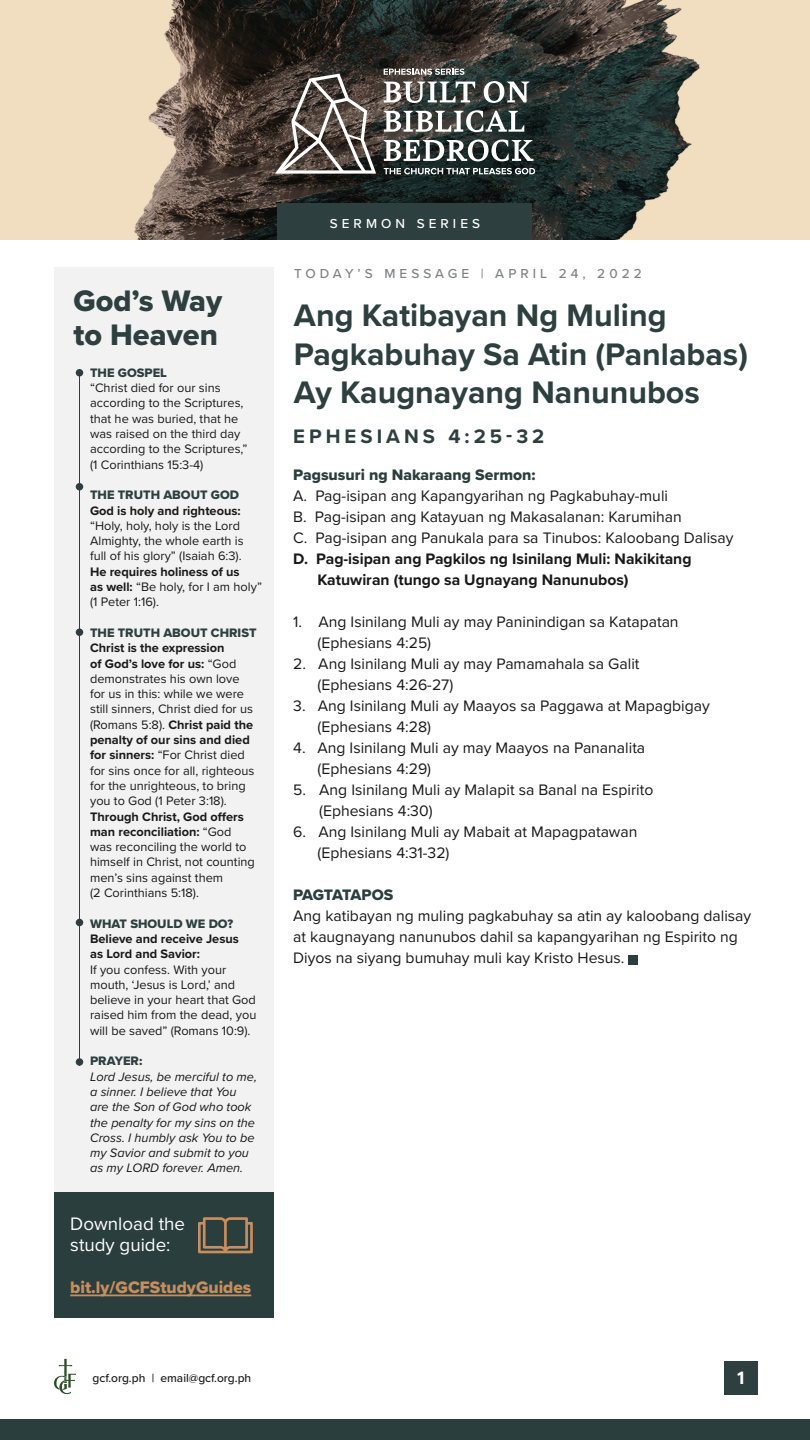
<style>
.page{position:relative;width:810px;height:1440px;background:#fff}
.page>*{position:absolute;margin:0;border:0;box-sizing:border-box;transform-origin:0 0}
.t1{font:700 32.25px "Proxima Nova";color:#2d3f3f}
.t2{font:30.75px "Proxima Nova Extrabld";color:#2d3f3f}
.t3{font:700 20.25px "Proxima Nova";letter-spacing:.2em;color:#2d3f3f}
.t4{font:18.75px "Proxima Nova";color:#fff}
.t5{font:700 18px "Metropolis";color:#fff}
.t6{font:17.25px "Proxima Nova Extrabld";color:#c98e5e}
.t7{font:15.75px/21px "Proxima Nova";color:#1a191a}
.t8{font:700 15.75px/21px "Proxima Nova";color:#1a191a}
.t9{font:15.75px "Proxima Nova Extrabld";color:#2b3e3e}
.t10{font:15.75px "Proxima Nova Extrabld";letter-spacing:-.03em;color:#2b3e3e}
.t11{font:500 13.5px "Proxima Nova";letter-spacing:.3em;color:#808285}
.t12{font:500 13.5px "Proxima Nova";letter-spacing:.3em;color:#fff}
.t13{font:12.75px/15.3px "Proxima Nova";color:#1a191a}
.t14{font:italic 12.75px/15.3px "Proxima Nova";color:#1a191a}
.t15{font:700 12.75px/15.3px "Proxima Nova";color:#1a191a}
.t16{font:12.75px "Proxima Nova Extrabld";color:#2d3f3f}
.t17{font:500 12px "Proxima Nova";color:#1a191a}
.s1{font-weight:700}
.s2{font-weight:400}
</style>
<div class="page">
<div style="left:724px;top:1361px;width:34px;height:34px;background:#2d3f3f"></div>
<svg style="left:54px;top:1359px;width:22px;height:35px"></svg>
<img style="left:0;top:0;width:810px;height:239px">
<div style="left:278px;top:203px;width:254px;height:36px;background:#2d3f3f"></div>
<div style="left:0;top:1419px;width:810px;height:21px;background:#2b3e3e"></div>
<svg style="left:384px;top:69px;width:80px;height:6px"></svg>
<svg style="left:384px;top:82px;width:91px;height:21px"></svg>
<svg style="left:484px;top:81px;width:45px;height:22px"></svg>
<svg style="left:384px;top:110px;width:140px;height:22px"></svg>
<svg style="left:384px;top:140px;width:149px;height:21px"></svg>
<svg style="left:384px;top:168px;width:151px;height:6px"></svg>
<svg style="left:275px;top:74px;width:101px;height:100px;background:#6b625d"></svg>
<div style="left:54px;top:268px;width:219px;height:1050px;background:#f2f2f2"></div>
<div style="left:76px;top:369px;width:7px;height:7px;background:#2d3f3f;border-radius:50%"></div>
<div style="left:76px;top:483px;width:7px;height:7px;background:#2d3f3f;border-radius:50%"></div>
<div style="left:76px;top:628px;width:7px;height:8px;background:#2d3f3f;border-radius:50%"></div>
<div style="left:76px;top:919px;width:7px;height:7px;background:#2d3f3f;border-radius:50%"></div>
<div style="left:76px;top:1058px;width:7px;height:8px;background:#2d3f3f;border-radius:50%"></div>
<hr style="left:79px;top:373px;width:1px;height:693px;background:#2b3e3e">
<div style="left:54px;top:1192px;width:219px;height:126px;background:#2b3e3e"></div>
<hr style="left:70px;top:1295px;width:181px;height:1px;background:#c98e5e">
<svg style="left:198px;top:1217px;width:55px;height:36px"></svg>
<div style="left:628px;top:955px;width:10px;height:9px;background:#2b3e3e"></div>
<p class="t12" style="left:330px;top:214px;width:152px">SERMON SERIES</p>
<p class="t2" style="left:74px;top:278px;width:150px">God’s Way</p>
<p class="t2" style="left:74px;top:311px;width:146px">to Heaven</p>
<p class="t16" style="left:90px;top:363px;width:78px">THE GOSPEL</p>
<p class="t13" style="left:90px;top:380px;width:159px">“Christ died for our sins according to the Scriptures, that he was buried, that he was raised on the third day according to the Scriptures,”</p>
<p class="t13" style="left:90px;top:456px;width:115px">(1 Corinthians 15:3-4)</p>
<p class="t16" style="left:90px;top:485px;width:151px">THE TRUTH ABOUT GOD</p>
<p class="t13" style="left:90px;top:502px;width:155px"><span class="s1">God is holy and righteous: </span>“Holy, holy, holy is the Lord<br>Almighty, the whole earth is full of his glory” (Isaiah 6:3).</p>
<p class="t15" style="left:90px;top:564px;width:173px">He requires holiness of us<br>as well: <span class="s2">“Be holy, for I am holy”</span></p>
<p class="t13" style="left:90px;top:594px;width:70px">(1 Peter 1:16).</p>
<p class="t16" style="left:90px;top:623px;width:168px">THE TRUTH ABOUT CHRIST</p>
<p class="t13" style="left:90px;top:640px;width:166px"><span class="s1">Christ is the expression<br>of God’s love for us:</span> “God demonstrates his own love for us in this: while we were still sinners, Christ died for us (Romans 5:8). <span class="s1">Christ paid the penalty of our sins and died for sinners:</span> “For Christ died for sins once for all, righteous for the unrighteous, to bring you to God (1 Peter 3:18).</p>
<p class="t13" style="left:90px;top:808px;width:166px"><span class="s1">Through Christ, God offers man reconciliation:</span> “God was reconciling the world to himself in Christ, not counting men’s sins against them</p>
<p class="t13" style="left:90px;top:885px;width:110px">(2 Corinthians 5:18).</p>
<p class="t16" style="left:90px;top:914px;width:145px">WHAT SHOULD WE DO?</p>
<p class="t15" style="left:90px;top:931px;width:150px">Believe and receive Jesus</p>
<p class="t15" style="left:90px;top:946px;width:111px">as Lord and Savior:</p>
<p class="t13" style="left:90px;top:961px;width:168px">If you confess. With your mouth, ‘Jesus is Lord,’ and believe in your heart that God raised him from the dead, you will be saved” (Romans 10:9).</p>
<p class="t16" style="left:90px;top:1052px;width:54px">PRAYER:</p>
<p class="t14" style="left:90px;top:1068px;width:168px">Lord Jesus, be merciful to me, a sinner. I believe that You are the Son of God who took the penalty for my sins on the<br>Cross. I humbly ask You to be my Savior and submit to you as my LORD forever. Amen.</p>
<p class="t4" style="left:70px;top:1210px;width:116px">Download the</p>
<p class="t4" style="left:70px;top:1231px;width:102px">study guide:</p>
<p class="t6" style="left:70px;top:1275px;width:182px">bit.ly/GCFStudyGuides</p>
<p class="t11" style="left:294px;top:263px;width:349px">TODAY’S MESSAGE | APRIL 24, 2022</p>
<p class="t1" style="left:294px;top:291px;width:374px">Ang Katibayan Ng Muling</p>
<p class="t1" style="left:294px;top:330px;width:455px">Pagkabuhay Sa Atin (Panlabas)</p>
<p class="t1" style="left:294px;top:369px;width:407px">Ay Kaugnayang Nanunubos</p>
<p class="t3" style="left:293px;top:421px;width:253px">EPHESIANS 4:25-32</p>
<p class="t9" style="left:293px;top:463px;width:244px">Pagsusuri ng Nakaraang Sermon:</p>
<p class="t7" style="left:293px;top:485px;width:376px">A. Pag-isipan ang Kapangyarihan ng Pagkabuhay-muli</p>
<p class="t7" style="left:293px;top:506px;width:390px">B. Pag-isipan ang Katayuan ng Makasalanan: Karumihan</p>
<p class="t7" style="left:293px;top:527px;width:442px">C. Pag-isipan ang Panukala para sa Tinubos: Kaloobang Dalisay</p>
<p class="t8" style="left:317px;top:548px;width:376px;text-indent:-24px">D. Pag-isipan ang Pagkilos ng Isinilang Muli: Nakikitang<br>Katuwiran (tungo sa Ugnayang Nanunubos)</p>
<p class="t7" style="left:318px;top:611px;width:363px;text-indent:-24px">1. Ang Isinilang Muli ay may Paninindigan sa Katapatan (Ephesians 4:25)</p>
<p class="t7" style="left:318px;top:653px;width:323px;text-indent:-24px">2. Ang Isinilang Muli ay may Pamamahala sa Galit (Ephesians 4:26-27)</p>
<p class="t7" style="left:318px;top:695px;width:394px;text-indent:-24px">3. Ang Isinilang Muli ay Maayos sa Paggawa at Mapagbigay (Ephesians 4:28)</p>
<p class="t7" style="left:318px;top:737px;width:329px;text-indent:-24px">4. Ang Isinilang Muli ay may Maayos na Pananalita (Ephesians 4:29)</p>
<p class="t7" style="left:319px;top:779px;width:336px;text-indent:-26px">5. Ang Isinilang Muli ay Malapit sa Banal na Espirito (Ephesians 4:30)</p>
<p class="t7" style="left:318px;top:821px;width:321px;text-indent:-24px">6. Ang Isinilang Muli ay Mabait at Mapagpatawan (Ephesians 4:31-32)</p>
<p class="t10" style="left:293px;top:883px;width:102px">PAGTATAPOS</p>
<p class="t7" style="left:293px;top:905px;width:460px">Ang katibayan ng muling pagkabuhay sa atin ay kaloobang dalisay at kaugnayang nanunubos dahil sa kapangyarihan ng Espirito ng<br>Diyos na siyang bumuhay muli kay Kristo Hesus.</p>
<p class="t17" style="left:92px;top:1369px;width:160px">gcf.org.ph | email@gcf.org.ph</p>
<p class="t5" style="left:737px;top:1367px;width:9px">1</p>
</div>
